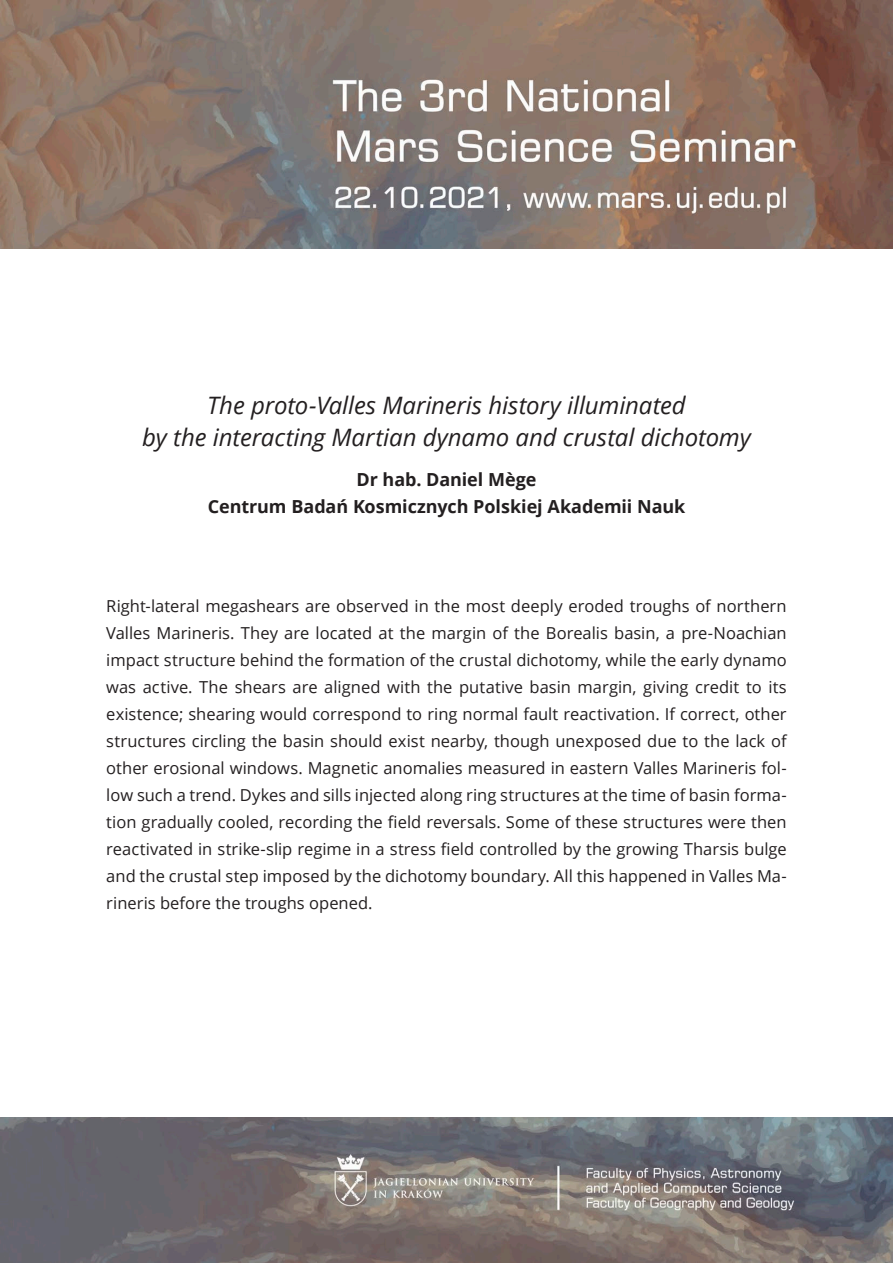
<style>
.page{position:relative;width:893px;height:1263px;background:#fff}
.page>*{position:absolute;margin:0;border:0;box-sizing:border-box;transform-origin:0 0}
.t1{font:italic 24px/31.5px "Open Sans";letter-spacing:-.005em;color:#231f20;text-align:center}
.t2{font:700 18px/27px "Open Sans";letter-spacing:-.005em;color:#231f20;text-align:center}
.t3{font:16.5px/27px "Open Sans";color:#231f20;text-align:justify}
</style>
<div class="page">
<img style="left:0;top:0;width:893px;height:1263px">
<div style="left:0;top:249px;width:893px;height:867px;background:#fff"></div>
<h1 class="t1" style="left:142px;top:389px;width:610px">The proto-Valles Marineris history illuminated<br>by the interacting Martian dynamo and crustal dichotomy</h1>
<p class="t2" style="left:208px;top:466px;width:479px">Dr hab. Daniel Mège<br>Centrum Badań Kosmicznych Polskiej Akademii Nauk</p>
<p class="t3" style="left:106px;top:592px;width:682px">Right-lateral megashears are observed in the most deeply eroded troughs of northern Valles Marineris. They are located at the margin of the Borealis basin, a pre-Noachian impact structure behind the formation of the crustal dichotomy, while the early dynamo was active. The shears are aligned with the putative basin margin, giving credit to its existence; shearing would correspond to ring normal fault reactivation. If correct, other structures circling the basin should exist nearby, though unexposed due to the lack of other erosional windows. Magnetic anomalies measured in eastern Valles Marineris fol&shy;low such a trend. Dykes and sills injected along ring structures at the time of basin forma&shy;tion gradually cooled, recording the field reversals. Some of these structures were then reactivated in strike-slip regime in a stress field controlled by the growing Tharsis bulge and the crustal step imposed by the dichotomy boundary. All this happened in Valles Ma&shy;rineris before the troughs opened.</p>
</div>
